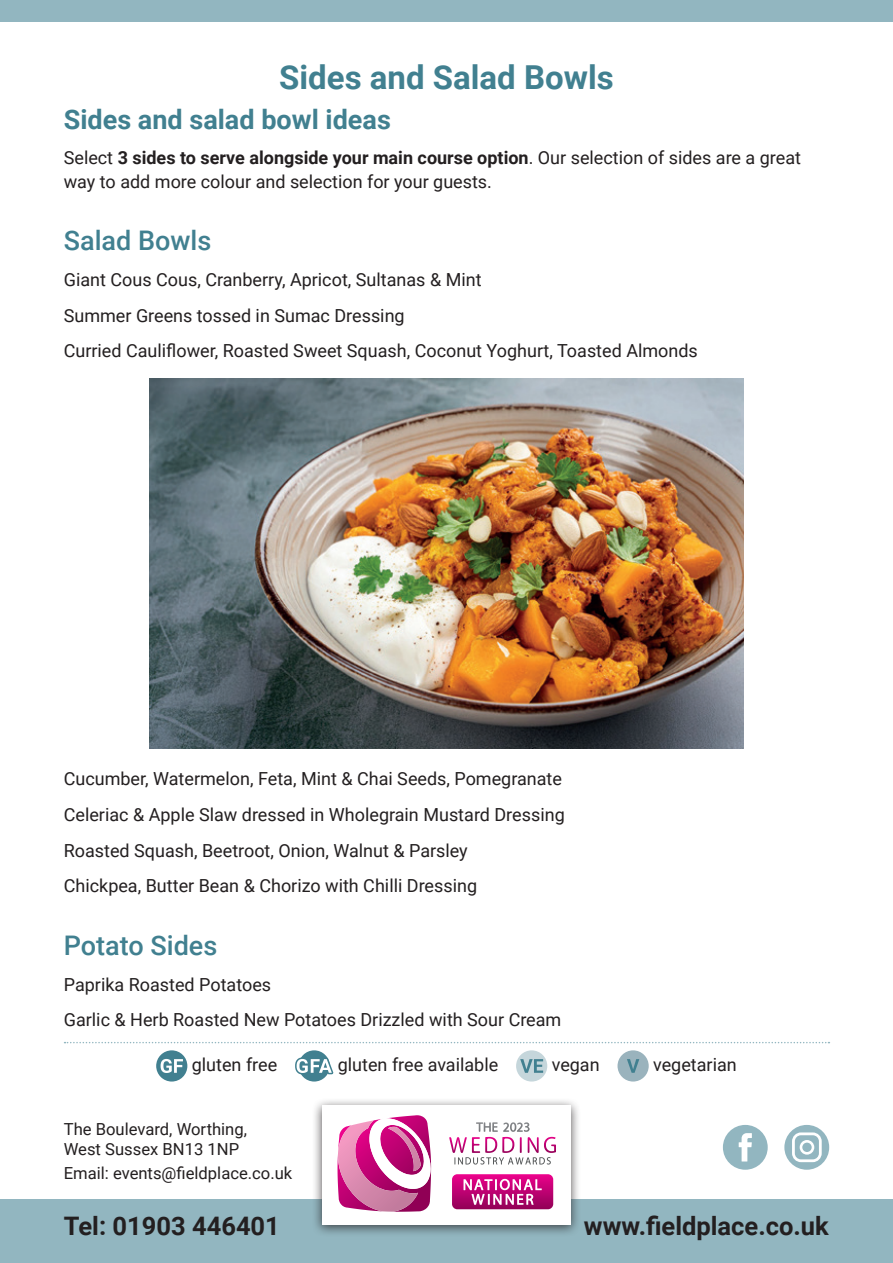
<style>
.page{position:relative;width:893px;height:1263px;background:#fff}
.page>*{position:absolute;margin:0;border:0;box-sizing:border-box;transform-origin:0 0}
.t1{font:700 33px "Roboto";color:#418090}
.t2{font:700 27px "Roboto";color:#418090}
.t3{font:500 27px "Roboto";color:#418090}
.t4{font:700 25.5px "Roboto";color:#231f20}
.t5{font:18px/24px "Roboto";color:#231f20}
.t6{font:16.65px/20px "Roboto";color:#231f20}
.s1{font-weight:700}
</style>
<div class="page">
<div style="left:0;top:0;width:893px;height:21px;background:#92b6c0"></div>
<div style="left:0;top:1199px;width:893px;height:64px;background:#92b6c0"></div>
<div style="left:723px;top:1125px;width:45px;height:45px;background:#92b6c0;border-radius:50%"></div>
<svg style="left:739px;top:1133px;width:13px;height:28px"></svg>
<div style="left:784px;top:1125px;width:45px;height:45px;background:#92b6c0;border-radius:50%"></div>
<svg style="left:792px;top:1132px;width:30px;height:30px"></svg>
<div style="left:312px;top:1098px;width:269px;height:139px;background:#231f20;opacity:.75"></div>
<div style="left:322px;top:1106px;width:249px;height:119px;background:#fff"></div>
<svg style="left:338px;top:1115px;width:93px;height:97px"></svg>
<svg style="left:452px;top:1174px;width:101px;height:35px;background:#ca328c"></svg>
<svg style="left:449px;top:1122px;width:107px;height:42px"></svg>
<img style="left:150px;top:378px;width:593px;height:371px">
<div style="left:156px;top:1050px;width:31px;height:31px;background:#418090;border-radius:50%"></div>
<svg style="left:161px;top:1059px;width:22px;height:14px"></svg>
<div style="left:299px;top:1050px;width:31px;height:31px;background:#418090;border-radius:50%"></div>
<svg style="left:295px;top:1055px;width:39px;height:22px"></svg>
<div style="left:516px;top:1050px;width:31px;height:31px;background:#c5d6db;border-radius:50%"></div>
<svg style="left:520px;top:1059px;width:23px;height:14px"></svg>
<div style="left:617px;top:1050px;width:32px;height:31px;background:#9ab3bd;border-radius:50%"></div>
<svg style="left:627px;top:1059px;width:12px;height:14px"></svg>
<svg style="left:65px;top:1042px;width:764px;height:1px"></svg>
<p class="t1" style="left:279px;top:54px;width:336px">Sides and Salad Bowls</p>
<p class="t2" style="left:64px;top:100px;width:329px">Sides and salad bowl ideas</p>
<p class="t5" style="left:64px;top:144px;width:739px">Select <span class="s1">3 sides to serve alongside your main course option</span>. Our selection of sides are a great way to add more colour and selection for your guests.</p>
<p class="t3" style="left:64px;top:222px;width:149px">Salad Bowls</p>
<p class="t5" style="left:64px;top:267px;width:419px">Giant Cous Cous, Cranberry, Apricot, Sultanas &amp; Mint</p>
<p class="t5" style="left:64px;top:302px;width:342px">Summer Greens tossed in Sumac Dressing</p>
<p class="t5" style="left:64px;top:338px;width:636px">Curried Cauliflower, Roasted Sweet Squash, Coconut Yoghurt, Toasted Almonds</p>
<p class="t5" style="left:64px;top:766px;width:500px">Cucumber, Watermelon, Feta, Mint &amp; Chai Seeds, Pomegranate</p>
<p class="t5" style="left:64px;top:802px;width:502px">Celeriac &amp; Apple Slaw dressed in Wholegrain Mustard Dressing</p>
<p class="t5" style="left:64px;top:837px;width:405px">Roasted Squash, Beetroot, Onion, Walnut &amp; Parsley</p>
<p class="t5" style="left:64px;top:873px;width:415px">Chickpea, Butter Bean &amp; Chorizo with Chilli Dressing</p>
<p class="t3" style="left:64px;top:926px;width:155px">Potato Sides</p>
<p class="t5" style="left:64px;top:971px;width:209px">Paprika Roasted Potatoes</p>
<p class="t5" style="left:64px;top:1007px;width:499px">Garlic &amp; Herb Roasted New Potatoes Drizzled with Sour Cream</p>
<p class="t5" style="left:192px;top:1052px;width:87px">gluten free</p>
<p class="t5" style="left:338px;top:1052px;width:162px">gluten free available</p>
<p class="t5" style="left:552px;top:1052px;width:49px">vegan</p>
<p class="t5" style="left:653px;top:1052px;width:85px">vegetarian</p>
<p class="t6" style="left:64px;top:1118px;width:185px">The Boulevard, Worthing,<br>West Sussex BN13 1NP</p>
<p class="t6" style="left:64px;top:1163px;width:230px">Email: events@fieldplace.co.uk</p>
<h3 class="t4" style="left:64px;top:1208px;width:218px">Tel: 01903 446401</h3>
<h3 class="t4" style="left:584px;top:1208px;width:246px">www.fieldplace.co.uk</h3>
</div>
